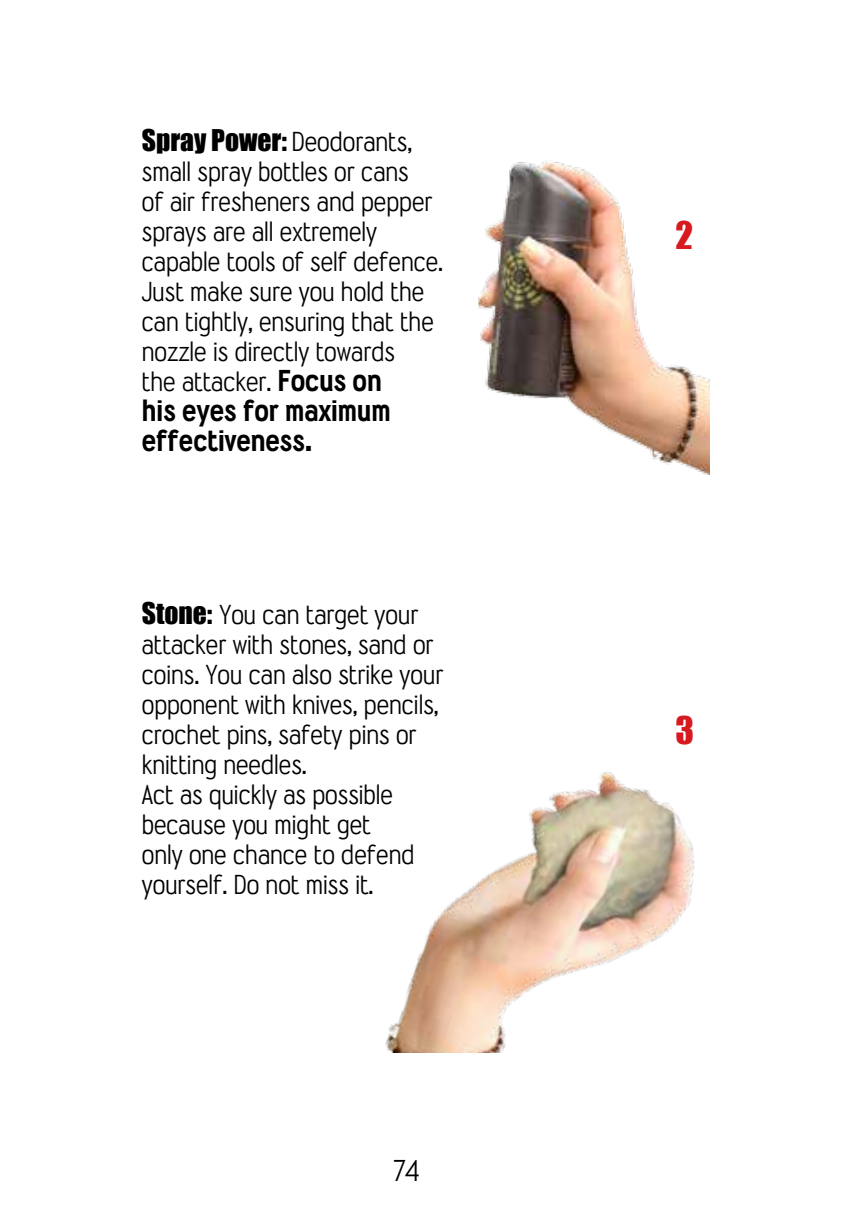
<style>
.page{position:relative;width:851px;height:1212px;background:#fff}
.page>*{position:absolute;margin:0;border:0;box-sizing:border-box;transform-origin:0 0}
.t1{font:35px "Impact";color:#d71920}
.t2{font:27.5px "Impact";color:#000}
.t3{font:27.5px "Wyvern";color:#000}
.t4{font:25px/30px "Wyvern";color:#000}
.t5{font:25px/30px "Wyvern Hvy";color:#000}
.s1{font-family:"Wyvern";font-size:25px}
.s2{font-family:"Wyvern Hvy"}
.s3{font-family:"Impact";font-size:27.5px}
</style>
<div class="page">
<img style="left:478px;top:160px;width:231px;height:314px">
<img style="left:385px;top:772px;width:310px;height:280px">
<p class="t2" style="left:142px;top:123px;width:272px">Spray Power: <span class="s1">Deodorants,</span></p>
<p class="t4" style="left:142px;top:157px;width:303px">small spray bottles or cans<br>of air fresheners and pepper sprays are all extremely capable tools of self defence.<br>Just make sure you hold the can tightly, ensuring that the nozzle is directly towards<br>the attacker. <span class="s2">Focus on</span></p>
<p class="t5" style="left:142px;top:396px;width:250px">his eyes for maximum effectiveness.</p>
<p class="t4" style="left:142px;top:600px;width:303px"><span class="s3">Stone:</span> You can target your attacker with stones, sand or coins. You can also strike your opponent with knives, pencils, crochet pins, safety pins or knitting needles.<br>Act as quickly as possible because you might get<br>only one chance to defend yourself. Do not miss it.</p>
<p class="t3" style="left:393px;top:1154px;width:27px">74</p>
<h1 class="t1" style="left:675px;top:214px;width:19px">2</h1>
<h1 class="t1" style="left:675px;top:708px;width:20px">3</h1>
</div>
